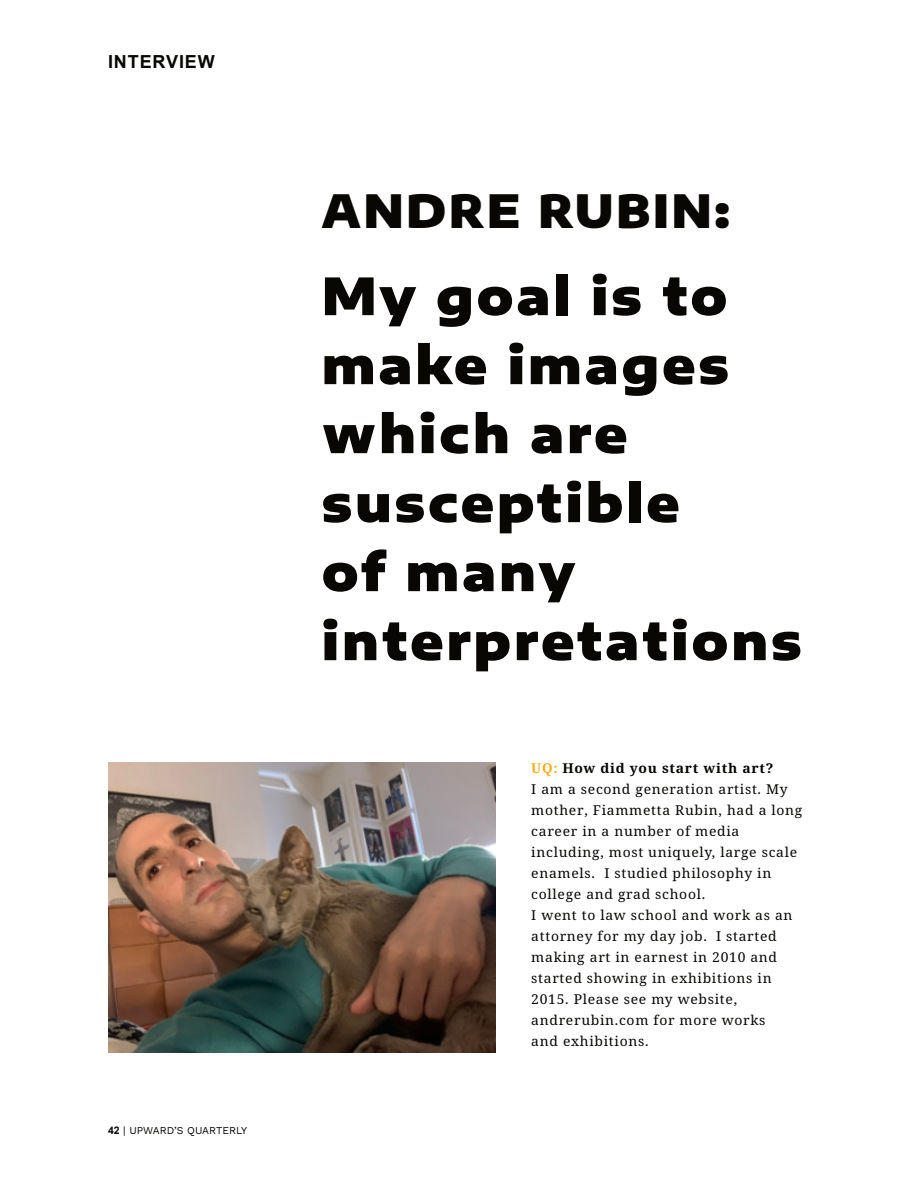
<style>
.page{position:relative;width:918px;height:1188px;background:#fff}
.page>*{position:absolute;margin:0;border:0;box-sizing:border-box;transform-origin:0 0}
.t1{font:900 51px/69px "Encode Sans Expanded";letter-spacing:.05em;color:#080704}
.t2{font:900 45px "Encode Sans Expanded";letter-spacing:.05em;color:#080704}
.t3{font:700 18px "Arial";letter-spacing:.05em;color:#080704}
.t4{font:13.5px/21px "Noto Serif";letter-spacing:.05em;color:#080704}
.t5{font:10.5px "Work Sans";color:#080704}
.s1{font-family:"Arial";font-weight:700}
.s2{font-weight:700;color:#f3ae1a}
.s3{font-weight:700}
</style>
<div class="page">
<img style="left:108px;top:763px;width:387px;height:290px">
<h3 class="t3" style="left:108px;top:54px;width:108px">INTERVIEW</h3>
<p class="t5" style="left:108px;top:1124px;width:141px"><span class="s1">42</span> | UPWARD’S QUARTERLY</p>
<h2 class="t2" style="left:322px;top:182px;width:410px">ANDRE RUBIN:</h2>
<h1 class="t1" style="left:322px;top:260px;width:482px">My goal is to make images which are susceptible<br>of many interpretations</h1>
<p class="t4" style="left:531px;top:757px;width:273px"><span class="s2">UQ:</span> <span class="s3">How did you start with art?<br></span>I am a second generation artist. My mother, Fiammetta Rubin, had a long career in a number of media including, most uniquely, large scale enamels. I studied philosophy in college and grad school.<br>I went to law school and work as an attorney for my day job. I started making art in earnest in 2010 and started showing in exhibitions in<br>2015. Please see my website, andrerubin.com for more works<br>and exhibitions.</p>
</div>
